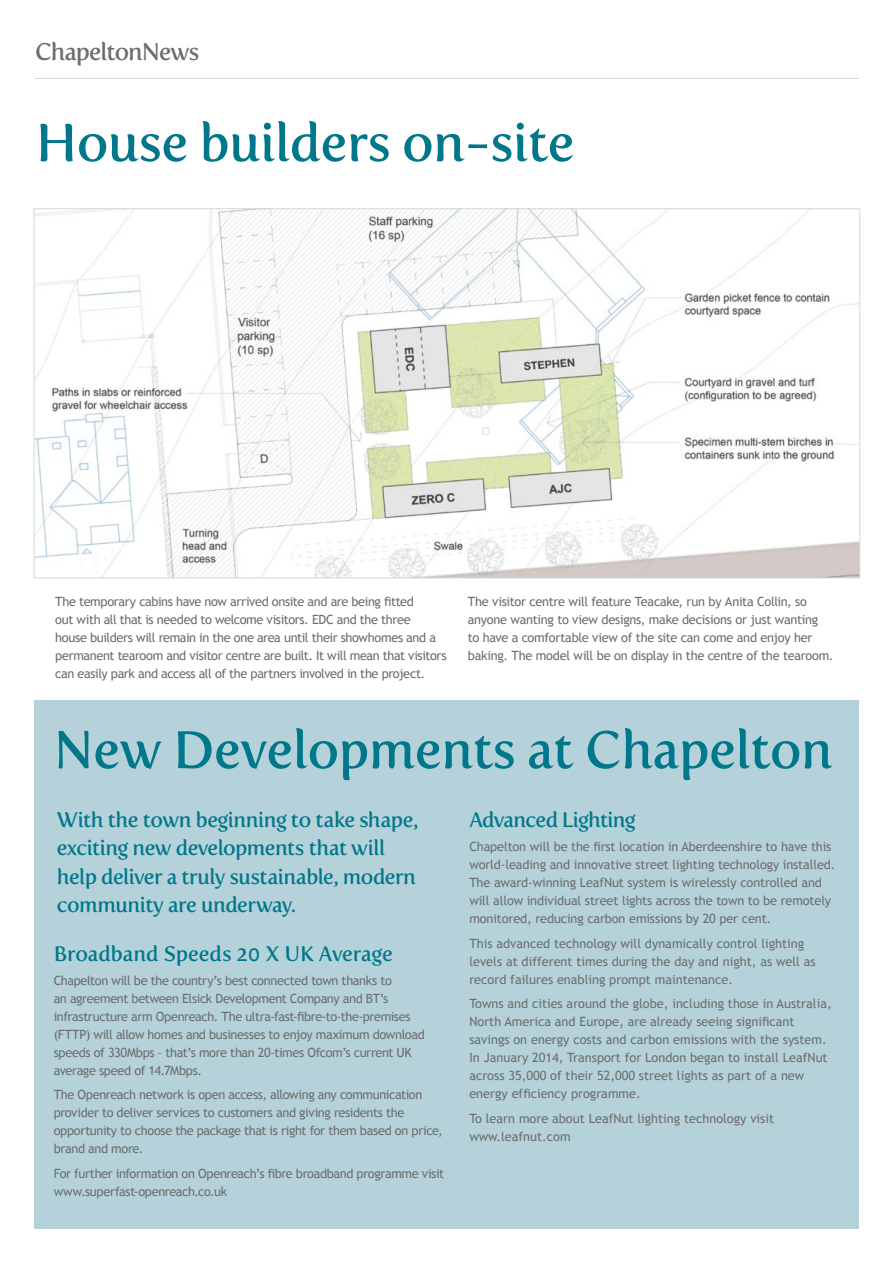
<style>
.page{position:relative;width:893px;height:1263px;background:#fff}
.page>*{position:absolute;margin:0;border:0;box-sizing:border-box;transform-origin:0 0}
.t1{font:52.5px "Fertigo Pro";letter-spacing:-.01em;color:#00778a}
.t2{font:24px "Fertigo Pro";letter-spacing:-.04em;color:#6b6e6e}
.t3{font:21px/28.5px "Fertigo Pro";letter-spacing:-.025em;color:#00778a}
.t4{font:21px "Fertigo Pro";letter-spacing:-.005em;color:#00778a}
.t5{font:12.75px/18px "Trebuchet MS";letter-spacing:-.015em;color:#6b6e6e}
</style>
<div class="page">
<div style="left:34px;top:701px;width:825px;height:528px;background:#b5d2da"></div>
<hr style="left:35px;top:78px;width:824px;height:1px;background:#d6d7d8">
<img style="left:36px;top:210px;width:822px;height:366px">
<h2 class="t2" style="left:35px;top:38px;width:166px">ChapeltonNews</h2>
<h1 class="t1" style="left:36px;top:112px;width:540px">House builders on-site</h1>
<p class="t5" style="left:55px;top:592px;width:393px">The temporary cabins have now arrived onsite and are being fitted<br>out with all that is needed to welcome visitors. EDC and the three<br>house builders will remain in the one area until their showhomes and a permanent tearoom and visitor centre are built. It will mean that visitors can easily park and access all of the partners involved in the project.</p>
<p class="t5" style="left:468px;top:592px;width:367px">The visitor centre will feature Teacake, run by Anita Collin, so anyone wanting to view designs, make decisions or just wanting<br>to have a comfortable view of the site can come and enjoy her baking. The model will be on display in the centre of the tearoom.</p>
<h1 class="t1" style="left:54px;top:719px;width:781px">New Developments at Chapelton</h1>
<h3 class="t3" style="left:57px;top:805px;width:363px">With the town beginning to take shape, exciting new developments that will help deliver a truly sustainable, modern community are underway.</h3>
<h3 class="t3" style="left:469px;top:805px;width:168px">Advanced Lighting</h3>
<p class="t5" style="left:469px;top:838px;width:368px">Chapelton will be the first location in Aberdeenshire to have this world-leading and innovative street lighting technology installed.<br>The award-winning LeafNut system is wirelessly controlled and will allow individual street lights across the town to be remotely monitored, reducing carbon emissions by 20 per cent.</p>
<p class="t5" style="left:469px;top:934px;width:348px">This advanced technology will dynamically control lighting levels at different times during the day and night, as well as record failures enabling prompt maintenance.</p>
<p class="t5" style="left:469px;top:995px;width:364px">Towns and cities around the globe, including those in Australia, North America and Europe, are already seeing significant savings on energy costs and carbon emissions with the system.<br>In January 2014, Transport for London began to install LeafNut across 35,000 of their 52,000 street lights as part of a new energy efficiency programme.</p>
<p class="t5" style="left:469px;top:1109px;width:306px">To learn more about LeafNut lighting technology visit www.leafnut.com</p>
<h3 class="t4" style="left:54px;top:941px;width:341px">Broadband Speeds 20 X UK Average</h3>
<p class="t5" style="left:54px;top:971px;width:373px">Chapelton will be the country’s best connected town thanks to<br>an agreement between Elsick Development Company and BT’s infrastructure arm Openreach. The ultra-fast-fibre-to-the-premises (FTTP) will allow homes and businesses to enjoy maximum download speeds of 330Mbps – that’s more than 20-times Ofcom’s current UK average speed of 14.7Mbps.</p>
<p class="t5" style="left:54px;top:1086px;width:391px">The Openreach network is open access, allowing any communication provider to deliver services to customers and giving residents the opportunity to choose the package that is right for them based on price, brand and more.</p>
<p class="t5" style="left:54px;top:1164px;width:392px">For further information on Openreach’s fibre broadband programme visit www.superfast-openreach.co.uk</p>
</div>
